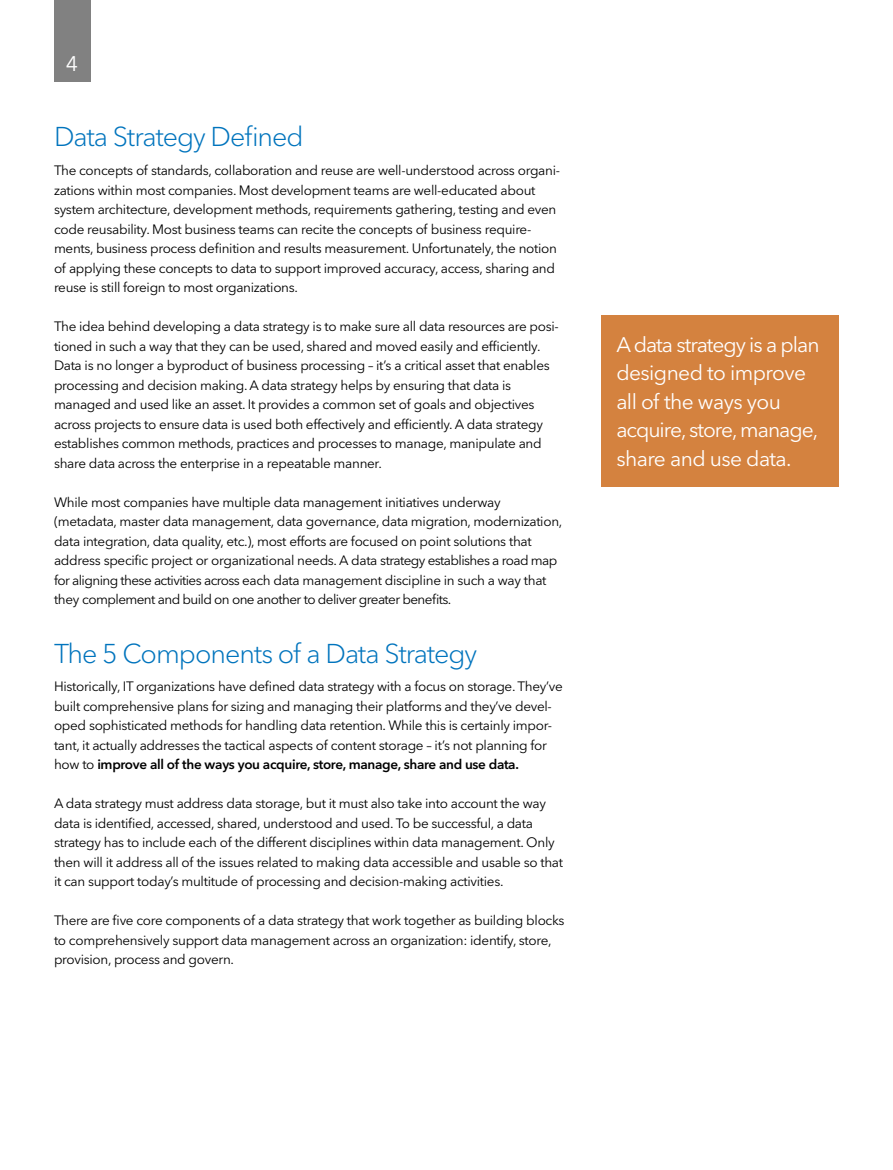
<style>
.page{position:relative;width:893px;height:1170px;background:#fff}
.page>*{position:absolute;margin:0;border:0;box-sizing:border-box;transform-origin:0 0}
.Head_1_Color___Groun{font:300 27px "Avenir Next W1 G";letter-spacing:-.04em;color:#0074bd}
.Callout_Sidebar_-_wh{font:21px/28.5px "Avenir Next W1 G";letter-spacing:-.035em;color:#fff}
.Body{font:13.5px/19.5px "Avenir Next W1 G";letter-spacing:-.02em;color:#000}
.s1{font-weight:600}
</style>
<div class="page">
<div style="left:54px;top:0;width:36px;height:82px;background:#818181"></div>
<div style="left:601px;top:315px;width:238px;height:172px;background:#d4823f"></div>
<h2 class="Callout_Sidebar_-_wh" style="left:66px;top:49px;width:14px">4</h2>
<p class="Head_1_Color___Groun" style="left:54px;top:121px;width:251px">Data Strategy Defined</p>
<p class="Body" style="left:54px;top:160px;width:508px">The concepts of standards, collaboration and reuse are well-understood across organi&shy;zations within most companies. Most development teams are well-educated about system architecture, development methods, requirements gathering, testing and even code reusability. Most business teams can recite the concepts of business require&shy;ments, business process definition and results measurement. Unfortunately, the notion of applying these concepts to data to support improved accuracy, access, sharing and reuse is still foreign to most organizations.</p>
<p class="Body" style="left:54px;top:316px;width:506px">The idea behind developing a data strategy is to make sure all data resources are posi&shy;tioned in such a way that they can be used, shared and moved easily and efficiently.<br>Data is no longer a byproduct of business processing – it’s a critical asset that enables processing and decision making. A data strategy helps by ensuring that data is managed and used like an asset. It provides a common set of goals and objectives across projects to ensure data is used both effectively and efficiently. A data strategy establishes common methods, practices and processes to manage, manipulate and share data across the enterprise in a repeatable manner.</p>
<p class="Body" style="left:54px;top:492px;width:510px">While most companies have multiple data management initiatives underway (metadata, master data management, data governance, data migration, modernization, data integration, data quality, etc.), most efforts are focused on point solutions that address specific project or organizational needs. A data strategy establishes a road map for aligning these activities across each data management discipline in such a way that they complement and build on one another to deliver greater benefits.</p>
<p class="Head_1_Color___Groun" style="left:54px;top:637px;width:425px">The 5 Components of a Data Strategy</p>
<p class="Body" style="left:54px;top:676px;width:510px">Historically, IT organizations have defined data strategy with a focus on storage. They’ve built comprehensive plans for sizing and managing their platforms and they’ve devel&shy;oped sophisticated methods for handling data retention. While this is certainly impor&shy;tant, it actually addresses the tactical aspects of content storage – it’s not planning for how to <span class="s1">improve all of the ways you acquire, store, manage, share and use data.</span></p>
<p class="Body" style="left:54px;top:793px;width:510px">A data strategy must address data storage, but it must also take into account the way data is identified, accessed, shared, understood and used. To be successful, a data strategy has to include each of the different disciplines within data management. Only then will it address all of the issues related to making data accessible and usable so that it can support today’s multitude of processing and decision-making activities.</p>
<p class="Body" style="left:54px;top:910px;width:512px">There are five core components of a data strategy that work together as building blocks to comprehensively support data management across an organization: identify, store, provision, process and govern.</p>
<p class="Callout_Sidebar_-_wh" style="left:616px;top:330px;width:205px">A data strategy is a plan designed to improve all of the ways you acquire, store, manage, share and use data.</p>
</div>
